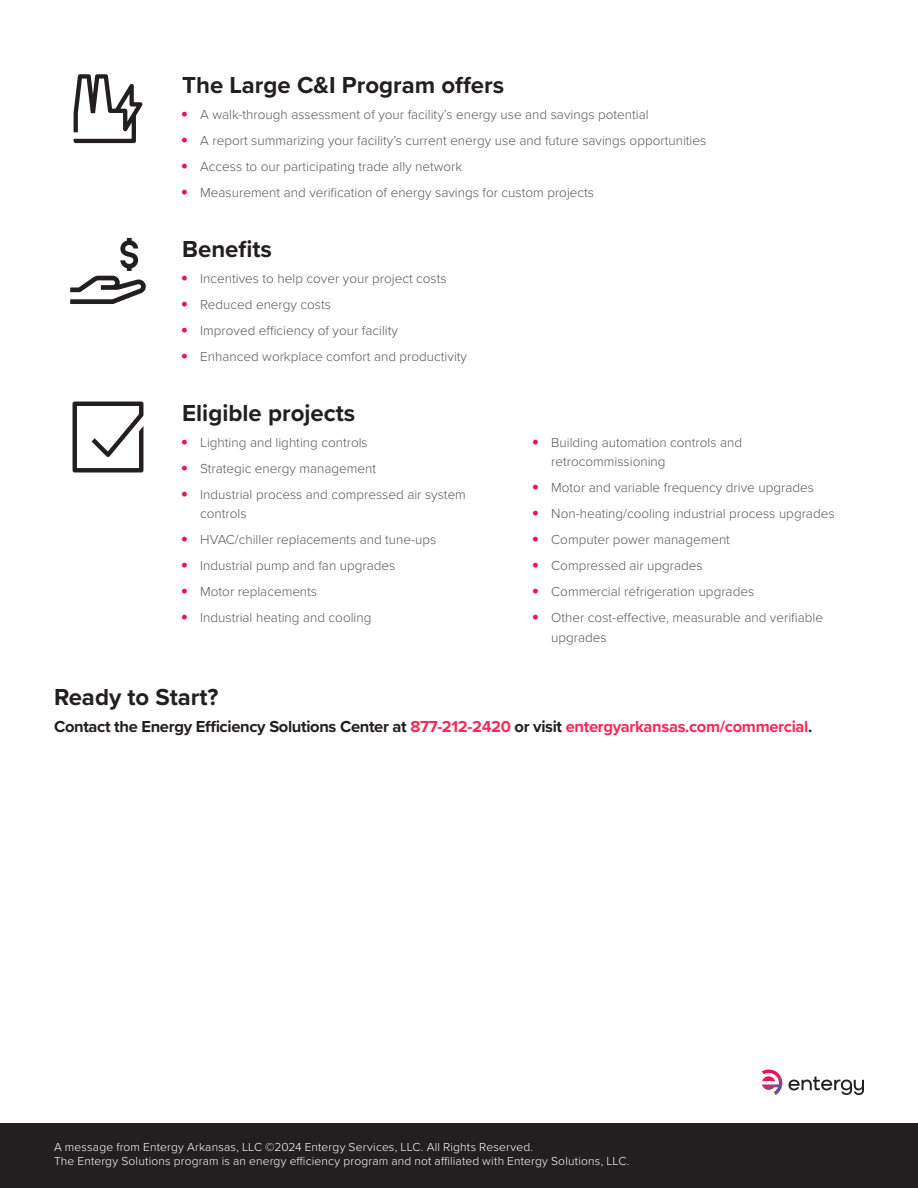
<style>
.page{position:relative;width:918px;height:1188px;background:#fff}
.page>*{position:absolute;margin:0;border:0;box-sizing:border-box;transform-origin:0 0}
.t1{font:700 24px "Proxima Nova";color:#231f20}
.t2{font:700 16.5px "Proxima Nova";letter-spacing:-.02em;color:#231f20}
.t3{font:300 13.5px/19.5px "Proxima Nova";color:#57585a}
.t4{font:300 12px/14.4px "Proxima Nova";letter-spacing:.015em;color:#fff}
.s1{font-family:"Univers LT Std";font-weight:400;color:#ed1352}
.s2{color:#ff285b}
</style>
<div class="page">
<div style="left:0;top:1123px;width:918px;height:65px;background:#231f20"></div>
<svg style="left:788px;top:1077px;width:76px;height:18px"></svg>
<svg style="left:762px;top:1069px;width:20px;height:26px"></svg>
<svg style="left:74px;top:74px;width:69px;height:69px"></svg>
<svg style="left:70px;top:238px;width:76px;height:66px"></svg>
<svg style="left:73px;top:402px;width:70px;height:71px"></svg>
<p class="t1" style="left:182px;top:67px;width:324px">The Large C&amp;I Program offers</p>
<p class="t3" style="left:182px;top:104px;width:468px"><span class="s1">•</span> A walk-through assessment of your facility’s energy use and savings potential</p>
<p class="t3" style="left:182px;top:130px;width:526px"><span class="s1">•</span> A report summarizing your facility’s current energy use and future savings opportunities</p>
<p class="t3" style="left:182px;top:156px;width:282px"><span class="s1">•</span> Access to our participating trade ally network</p>
<p class="t3" style="left:182px;top:182px;width:413px"><span class="s1">•</span> Measurement and verification of energy savings for custom projects</p>
<p class="t1" style="left:182px;top:231px;width:91px">Benefits</p>
<p class="t3" style="left:182px;top:268px;width:266px"><span class="s1">•</span> Incentives to help cover your project costs</p>
<p class="t3" style="left:182px;top:294px;width:150px"><span class="s1">•</span> Reduced energy costs</p>
<p class="t3" style="left:182px;top:320px;width:217px"><span class="s1">•</span> Improved efficiency of your facility</p>
<p class="t3" style="left:182px;top:346px;width:286px"><span class="s1">•</span> Enhanced workplace comfort and productivity</p>
<p class="t1" style="left:182px;top:395px;width:175px">Eligible projects</p>
<p class="t3" style="left:182px;top:432px;width:187px"><span class="s1">•</span> Lighting and lighting controls</p>
<p class="t3" style="left:182px;top:458px;width:195px"><span class="s1">•</span> Strategic energy management</p>
<p class="t3" style="left:200px;top:484px;width:267px;text-indent:-18px"><span class="s1">•</span> Industrial process and compressed air system controls</p>
<p class="t3" style="left:182px;top:529px;width:256px"><span class="s1">•</span> HVAC/chiller replacements and tune-ups</p>
<p class="t3" style="left:182px;top:555px;width:215px"><span class="s1">•</span> Industrial pump and fan upgrades</p>
<p class="t3" style="left:182px;top:581px;width:136px"><span class="s1">•</span> Motor replacements</p>
<p class="t3" style="left:182px;top:607px;width:191px"><span class="s1">•</span> Industrial heating and cooling</p>
<p class="t3" style="left:551px;top:432px;width:192px;text-indent:-18px"><span class="s1">•</span> Building automation controls and retrocommissioning</p>
<p class="t3" style="left:533px;top:477px;width:282px"><span class="s1">•</span> Motor and variable frequency drive upgrades</p>
<p class="t3" style="left:533px;top:503px;width:303px"><span class="s1">•</span> Non-heating/cooling industrial process upgrades</p>
<p class="t3" style="left:533px;top:529px;width:198px"><span class="s1">•</span> Computer power management</p>
<p class="t3" style="left:533px;top:555px;width:171px"><span class="s1">•</span> Compressed air upgrades</p>
<p class="t3" style="left:533px;top:581px;width:222px"><span class="s1">•</span> Commercial refrigeration upgrades</p>
<p class="t3" style="left:551px;top:607px;width:273px;text-indent:-18px"><span class="s1">•</span> Other cost-effective, measurable and verifiable upgrades</p>
<p class="t1" style="left:54px;top:679px;width:166px">Ready to Start?</p>
<p class="t2" style="left:54px;top:714px;width:760px">Contact the Energy Efficiency Solutions Center at <span class="s2">877-212-2420</span> or visit <span class="s2">entergyarkansas.com/commercial</span>.</p>
<p class="t4" style="left:54px;top:1139px;width:577px">A message from Entergy Arkansas, LLC ©2024 Entergy Services, LLC. All Rights Reserved.<br>The Entergy Solutions program is an energy efficiency program and not affiliated with Entergy Solutions, LLC.</p>
</div>
